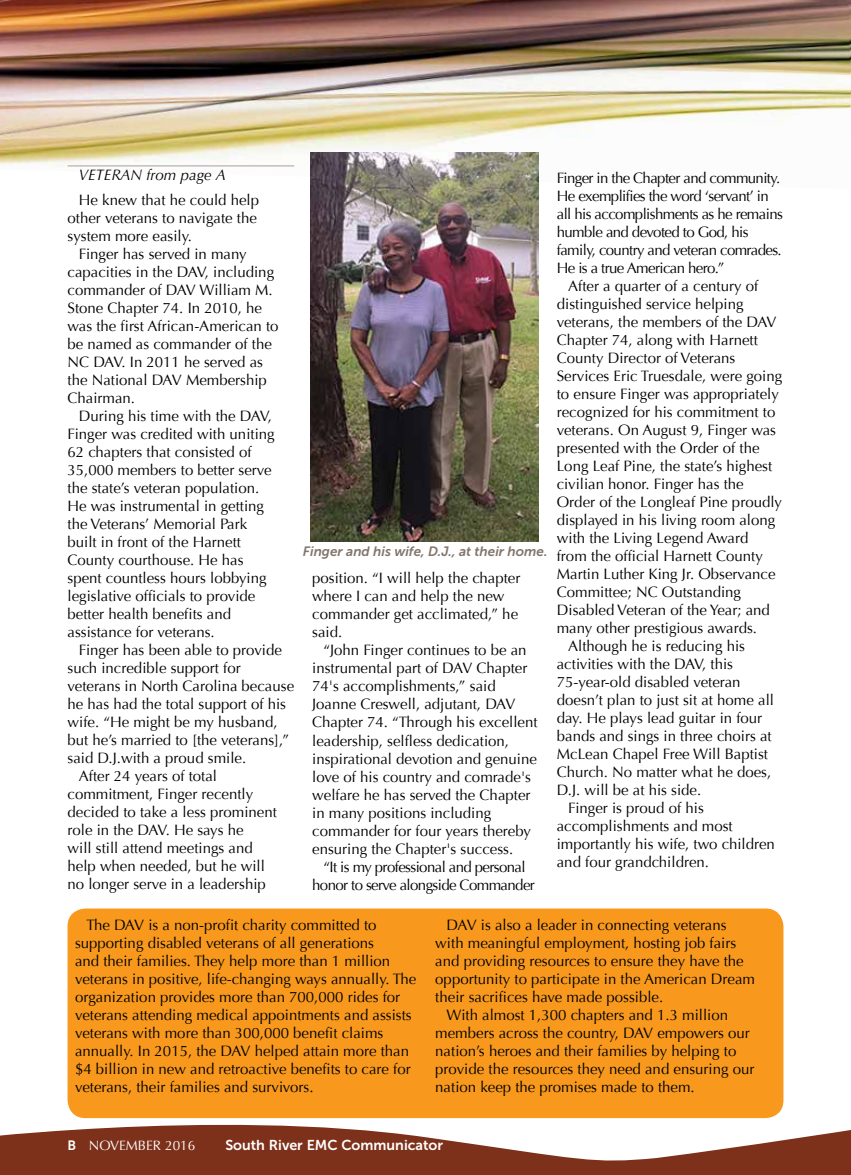
<style>
.page{position:relative;width:851px;height:1175px;background:#fff}
.page>*{position:absolute;margin:0;border:0;box-sizing:border-box;transform-origin:0 0}
.t1{font:15px/18px "Optima";color:#000}
.t2{font:15px/18px "Optima";letter-spacing:-.04em;color:#000;text-align:center}
.t3{font:italic 15px "Optima";color:#000}
.t4{font:14.25px "Museo Sans 700";color:#fff}
.t5{font:italic 13.5px "Museo Sans 700";color:#82756c}
.t6{font:13.5px "Optima";color:#fff}
.s1{font-family:"Museo Sans 700"}
</style>
<div class="page">
<svg style="left:0;top:1107px;width:850px;height:67px;fill:#7e311a"></svg>
<img style="left:0;top:0;width:847px;height:189px">
<img style="left:847px;top:0;width:3px;height:109px">
<hr style="left:68px;top:165px;width:226px;height:2px;background:#c5bdb8">
<img style="left:311px;top:153px;width:227px;height:388px">
<div style="left:68px;top:908px;width:715px;height:210px;background:#f8991d;border-radius:18px"></div>
<p class="t3" style="left:79px;top:166px;width:148px">VETERAN from page A</p>
<p class="t1" style="left:68px;top:191px;width:193px;text-indent:11px">He knew that he could help other veterans to navigate the system more easily.</p>
<p class="t1" style="left:68px;top:245px;width:212px;text-indent:11px">Finger has served in many capacities in the DAV, including commander of DAV William M.<br>Stone Chapter 74. In 2010, he was the first African-American to be named as commander of the<br>NC DAV. In 2011 he served as the National DAV Membership<br>Chairman.</p>
<p class="t1" style="left:68px;top:407px;width:209px;text-indent:11px">During his time with the DAV,<br>Finger was credited with uniting<br>62 chapters that consisted of<br>35,000 members to better serve the state’s veteran population.<br>He was instrumental in getting the Veterans’ Memorial Park built in front of the Harnett<br>County courthouse. He has spent countless hours lobbying legislative officials to provide better health benefits and assistance for veterans.</p>
<p class="t1" style="left:79px;top:641px;width:204px">Finger has been able to provide</p>
<p class="t1" style="left:68px;top:659px;width:175px">such incredible support for</p>
<p class="t1" style="left:68px;top:677px;width:228px">veterans in North Carolina because</p>
<p class="t1" style="left:68px;top:695px;width:220px">he has had the total support of his</p>
<p class="t1" style="left:68px;top:713px;width:211px">wife. “He might be my husband,</p>
<p class="t1" style="left:68px;top:731px;width:223px">but he’s married to [the veterans],”</p>
<p class="t1" style="left:68px;top:749px;width:180px">said D.J.with a proud smile.</p>
<p class="t1" style="left:79px;top:767px;width:140px">After 24 years of total</p>
<p class="t1" style="left:68px;top:785px;width:187px">commitment, Finger recently</p>
<p class="t1" style="left:68px;top:803px;width:211px">decided to take a less prominent</p>
<p class="t1" style="left:68px;top:821px;width:178px">role in the DAV. He says he</p>
<p class="t1" style="left:68px;top:839px;width:187px">will still attend meetings and</p>
<p class="t1" style="left:68px;top:857px;width:199px">help when needed, but he will</p>
<p class="t1" style="left:68px;top:875px;width:200px">no longer serve in a leadership</p>
<p class="t5" style="left:303px;top:543px;width:246px">Finger and his wife, D.J., at their home.</p>
<p class="t1" style="left:312px;top:569px;width:210px">position. “I will help the chapter where I can and help the new commander get acclimated,” he said.</p>
<p class="t1" style="left:312px;top:641px;width:227px;text-indent:11px">“John Finger continues to be an instrumental part of DAV Chapter<br>74's accomplishments,” said<br>Joanne Creswell, adjutant, DAV<br>Chapter 74. “Through his excellent leadership, selfless dedication, inspirational devotion and genuine love of his country and comrade's welfare he has served the Chapter in many positions including commander for four years thereby ensuring the Chapter's success.</p>
<p class="t2" style="left:312px;top:857px;width:224px">“It is my professional and personal honor to serve alongside Commander</p>
<p class="t2" style="left:556px;top:169px;width:225px">Finger in the Chapter and community.</p>
<p class="t2" style="left:556px;top:187px;width:213px">He exemplifies the word ‘servant’ in</p>
<p class="t2" style="left:556px;top:205px;width:227px">all his accomplishments as he remains</p>
<p class="t2" style="left:556px;top:223px;width:193px">humble and devoted to God, his</p>
<p class="t2" style="left:556px;top:241px;width:226px">family, country and veteran comrades.</p>
<p class="t2" style="left:556px;top:259px;width:169px">He is a true American hero.”</p>
<p class="t1" style="left:568px;top:277px;width:192px">After a quarter of a century of</p>
<p class="t1" style="left:556px;top:295px;width:188px">distinguished service helping</p>
<p class="t1" style="left:556px;top:313px;width:221px">veterans, the members of the DAV</p>
<p class="t1" style="left:556px;top:331px;width:202px">Chapter 74, along with Harnett</p>
<p class="t1" style="left:556px;top:349px;width:180px">County Director of Veterans</p>
<p class="t1" style="left:556px;top:367px;width:227px">Services Eric Truesdale, were going</p>
<p class="t1" style="left:556px;top:385px;width:224px">to ensure Finger was appropriately</p>
<p class="t1" style="left:556px;top:403px;width:220px">recognized for his commitment to</p>
<p class="t1" style="left:556px;top:421px;width:221px">veterans. On August 9, Finger was</p>
<p class="t1" style="left:556px;top:439px;width:204px">presented with the Order of the</p>
<p class="t1" style="left:556px;top:457px;width:217px">Long Leaf Pine, the state’s highest</p>
<p class="t1" style="left:556px;top:475px;width:188px">civilian honor. Finger has the</p>
<p class="t1" style="left:556px;top:493px;width:227px">Order of the Longleaf Pine proudly</p>
<p class="t1" style="left:556px;top:511px;width:220px">displayed in his living room along</p>
<p class="t1" style="left:556px;top:529px;width:193px">with the Living Legend Award</p>
<p class="t1" style="left:556px;top:547px;width:207px">from the official Harnett County</p>
<p class="t1" style="left:556px;top:565px;width:220px">Martin Luther King Jr. Observance</p>
<p class="t1" style="left:556px;top:583px;width:186px">Committee; NC Outstanding</p>
<p class="t1" style="left:556px;top:601px;width:214px">Disabled Veteran of the Year; and</p>
<p class="t1" style="left:556px;top:619px;width:202px">many other prestigious awards.</p>
<p class="t1" style="left:568px;top:637px;width:178px">Although he is reducing his</p>
<p class="t1" style="left:556px;top:655px;width:178px">activities with the DAV, this</p>
<p class="t1" style="left:556px;top:673px;width:185px">75-year-old disabled veteran</p>
<p class="t1" style="left:556px;top:691px;width:219px">doesn’t plan to just sit at home all</p>
<p class="t1" style="left:556px;top:709px;width:207px">day. He plays lead guitar in four</p>
<p class="t1" style="left:556px;top:727px;width:216px">bands and sings in three choirs at</p>
<p class="t1" style="left:556px;top:745px;width:213px">McLean Chapel Free Will Baptist</p>
<p class="t1" style="left:556px;top:763px;width:216px">Church. No matter what he does,</p>
<p class="t1" style="left:556px;top:781px;width:146px">D.J. will be at his side.</p>
<p class="t1" style="left:568px;top:799px;width:137px">Finger is proud of his</p>
<p class="t1" style="left:556px;top:817px;width:177px">accomplishments and most</p>
<p class="t1" style="left:556px;top:835px;width:219px">importantly his wife, two children</p>
<p class="t1" style="left:556px;top:853px;width:154px">and four grandchildren.</p>
<p class="t1" style="left:75px;top:916px;width:343px;text-indent:11px">The DAV is a non-profit charity committed to supporting disabled veterans of all generations<br>and their families. They help more than 1 million veterans in positive, life-changing ways annually. The organization provides more than 700,000 rides for veterans attending medical appointments and assists veterans with more than 300,000 benefit claims annually. In 2015, the DAV helped attain more than $4 billion in new and retroactive benefits to care for veterans, their families and survivors.</p>
<p class="t1" style="left:446px;top:916px;width:281px">DAV is also a leader in connecting veterans</p>
<p class="t1" style="left:435px;top:934px;width:302px">with meaningful employment, hosting job fairs</p>
<p class="t1" style="left:435px;top:952px;width:310px">and providing resources to ensure they have the</p>
<p class="t1" style="left:435px;top:970px;width:321px">opportunity to participate in the American Dream</p>
<p class="t1" style="left:435px;top:988px;width:229px">their sacrifices have made possible.</p>
<p class="t1" style="left:446px;top:1006px;width:283px">With almost 1,300 chapters and 1.3 million</p>
<p class="t1" style="left:435px;top:1024px;width:316px">members across the country, DAV empowers our</p>
<p class="t1" style="left:435px;top:1042px;width:302px">nation’s heroes and their families by helping to</p>
<p class="t1" style="left:435px;top:1060px;width:320px">provide the resources they need and ensuring our</p>
<p class="t1" style="left:435px;top:1078px;width:261px">nation keep the promises made to them.</p>
<p class="t6" style="left:67px;top:1137px;width:129px"><span class="s1">B</span> NOVEMBER 2016</p>
<p class="t4" style="left:225px;top:1136px;width:219px">South River EMC Communicator</p>
</div>
